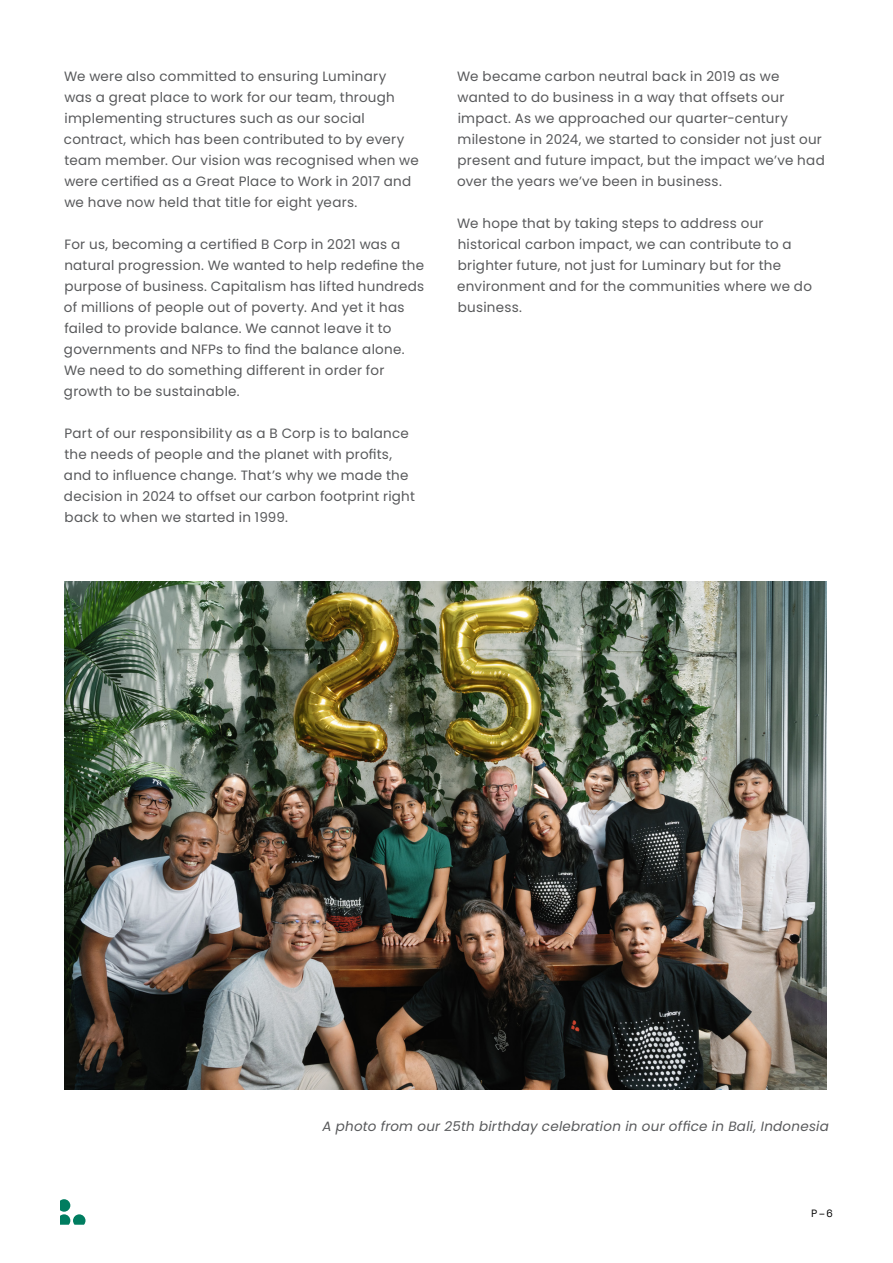
<style>
.page{position:relative;width:893px;height:1263px;background:#fff}
.page>*{position:absolute;margin:0;border:0;box-sizing:border-box;transform-origin:0 0}
.t1{font:13.5px/21px "Poppins";letter-spacing:.02em;color:#58595b}
.t2{font:italic 13.5px "Poppins";letter-spacing:.02em;color:#58595b}
.t3{font:10.5px "Space Mono";color:#000}
</style>
<div class="page">
<svg style="left:60px;top:1199px;width:26px;height:26px"></svg>
<img style="left:65px;top:582px;width:762px;height:508px">
<p class="t1" style="left:64px;top:66px;width:356px">We were also committed to ensuring Luminary<br>was a great place to work for our team, through implementing structures such as our social contract, which has been contributed to by every team member. Our vision was recognised when we were certified as a Great Place to Work in 2017 and we have now held that title for eight years.</p>
<p class="t1" style="left:64px;top:234px;width:362px">For us, becoming a certified B Corp in 2021 was a natural progression. We wanted to help redefine the purpose of business. Capitalism has lifted hundreds of millions of people out of poverty. And yet it has failed to provide balance. We cannot leave it to governments and NFPs to find the balance alone.<br>We need to do something different in order for growth to be sustainable.</p>
<p class="t1" style="left:64px;top:423px;width:353px">Part of our responsibility as a B Corp is to balance the needs of people and the planet with profits, and to influence change. That’s why we made the decision in 2024 to offset our carbon footprint right back to when we started in 1999.</p>
<p class="t1" style="left:457px;top:66px;width:369px">We became carbon neutral back in 2019 as we wanted to do business in a way that offsets our impact. As we approached our quarter-century milestone in 2024, we started to consider not just our present and future impact, but the impact we’ve had over the years we’ve been in business.</p>
<p class="t1" style="left:457px;top:213px;width:356px">We hope that by taking steps to address our historical carbon impact, we can contribute to a brighter future, not just for Luminary but for the environment and for the communities where we do business.</p>
<p class="t2" style="left:322px;top:1118px;width:508px">A photo from our 25th birthday celebration in our office in Bali, Indonesia</p>
<p class="t3" style="left:811px;top:1206px;width:23px">P–6</p>
</div>
